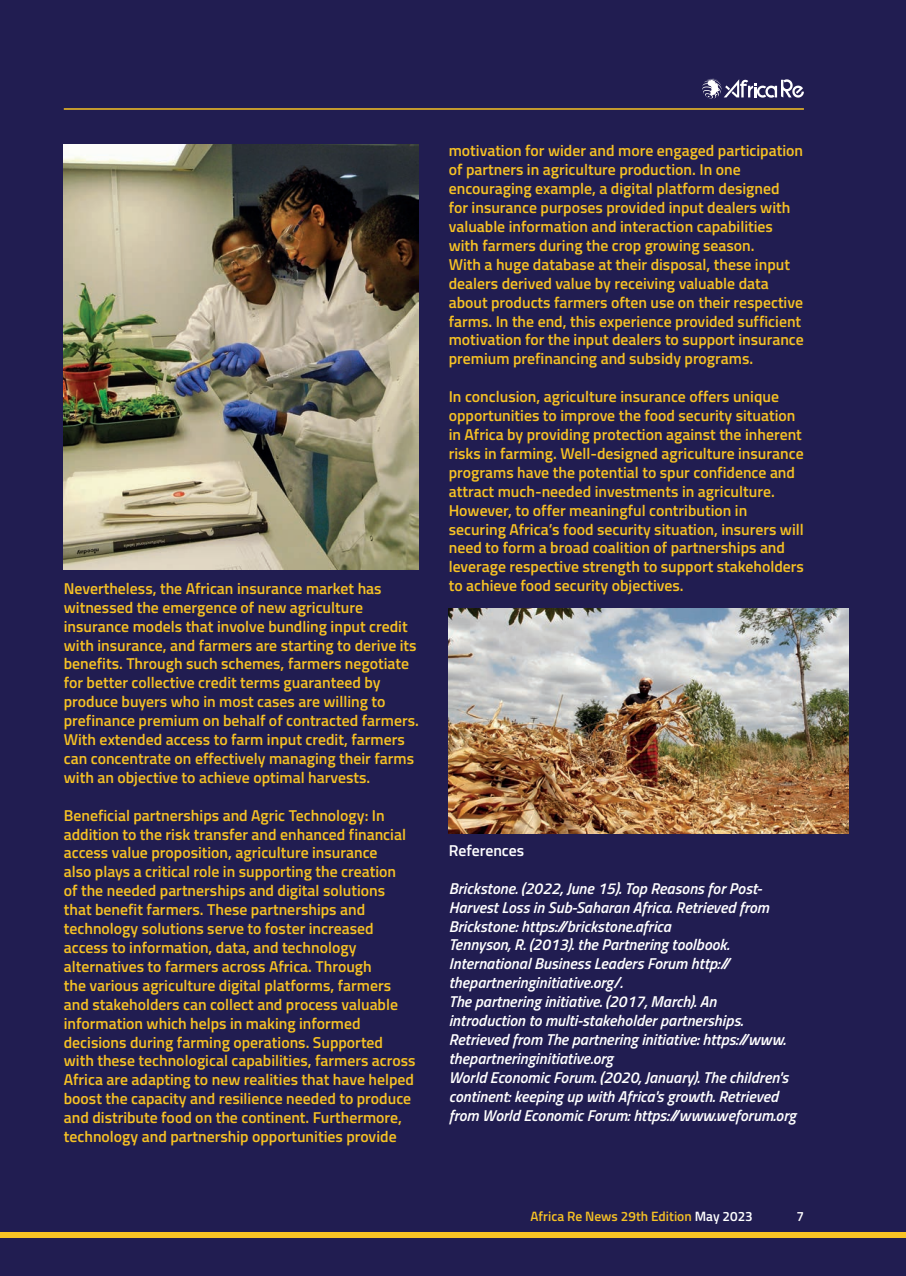
<style>
.page{position:relative;width:906px;height:1276px;background:#211d51}
.page>*{position:absolute;margin:0;border:0;box-sizing:border-box;transform-origin:0 0}
.t1{font:600 15.75px/18.9px "Titillium";color:#f7c224}
.t2{font:italic 600 15.75px/18.9px "Titillium";color:#fff}
.t3{font:600 15.75px "Titillium";color:#fff}
.t4{font:600 13.5px "Titillium";color:#f7c224}
.t5{font:600 13.5px "Titillium";color:#fff}
.s1{color:#fff}
</style>
<div class="page">
<hr style="left:64px;top:108px;width:740px;height:2px;background:#f7c224">
<div style="left:0;top:1231px;width:906px;height:6px;background:#f7c224"></div>
<svg style="left:702px;top:79px;width:102px;height:20px"></svg>
<img style="left:449px;top:608px;width:400px;height:225px">
<img style="left:64px;top:145px;width:355px;height:424px">
<p class="t1" style="left:64px;top:578px;width:357px">Nevertheless, the African insurance market has witnessed the emergence of new agriculture insurance models that involve bundling input credit with insurance, and farmers are starting to derive its benefits. Through such schemes, farmers negotiate for better collective credit terms guaranteed by produce buyers who in most cases are willing to prefinance premium on behalf of contracted farmers.<br>With extended access to farm input credit, farmers can concentrate on effectively managing their farms with an objective to achieve optimal harvests.</p>
<p class="t1" style="left:64px;top:805px;width:353px">Beneficial partnerships and Agric Technology: In addition to the risk transfer and enhanced financial access value proposition, agriculture insurance<br>also plays a critical role in supporting the creation<br>of the needed partnerships and digital solutions that benefit farmers. These partnerships and technology solutions serve to foster increased access to information, data, and technology alternatives to farmers across Africa. Through<br>the various agriculture digital platforms, farmers and stakeholders can collect and process valuable information which helps in making informed decisions during farming operations. Supported with these technological capabilities, farmers across Africa are adapting to new realities that have helped boost the capacity and resilience needed to produce and distribute food on the continent. Furthermore, technology and partnership opportunities provide</p>
<p class="t1" style="left:449px;top:141px;width:357px">motivation for wider and more engaged participation of partners in agriculture production. In one encouraging example, a digital platform designed<br>for insurance purposes provided input dealers with valuable information and interaction capabilities with farmers during the crop growing season.<br>With a huge database at their disposal, these input dealers derived value by receiving valuable data about products farmers often use on their respective farms. In the end, this experience provided sufficient motivation for the input dealers to support insurance premium prefinancing and subsidy programs.</p>
<p class="t1" style="left:449px;top:386px;width:357px">In conclusion, agriculture insurance offers unique opportunities to improve the food security situation in Africa by providing protection against the inherent risks in farming. Well-designed agriculture insurance programs have the potential to spur confidence and attract much-needed investments in agriculture.<br>However, to offer meaningful contribution in securing Africa’s food security situation, insurers will need to form a broad coalition of partnerships and leverage respective strength to support stakeholders to achieve food security objectives.</p>
<p class="t3" style="left:449px;top:838px;width:77px">References</p>
<p class="t2" style="left:449px;top:878px;width:349px">Brickstone. (2022, June 15). Top Reasons for Post-Harvest Loss in Sub-Saharan Africa. Retrieved from Brickstone: https://brickstone.africa<br>Tennyson, R. (2013). the Partnering toolbook.<br>International Business Leaders Forum http:// thepartneringinitiative.org/.<br>The partnering initiative. (2017, March). An introduction to multi-stakeholder partnerships.<br>Retrieved from The partnering initiative: https://www. thepartneringinitiative.org<br>World Economic Forum. (2020, January). The children's continent: keeping up with Africa's growth. Retrieved from World Economic Forum: https://www.weforum.org</p>
<p class="t4" style="left:530px;top:1205px;width:224px">Africa Re News 29th Edition <span class="s1">May 2023</span></p>
<p class="t5" style="left:796px;top:1205px;width:9px">7</p>
</div>
